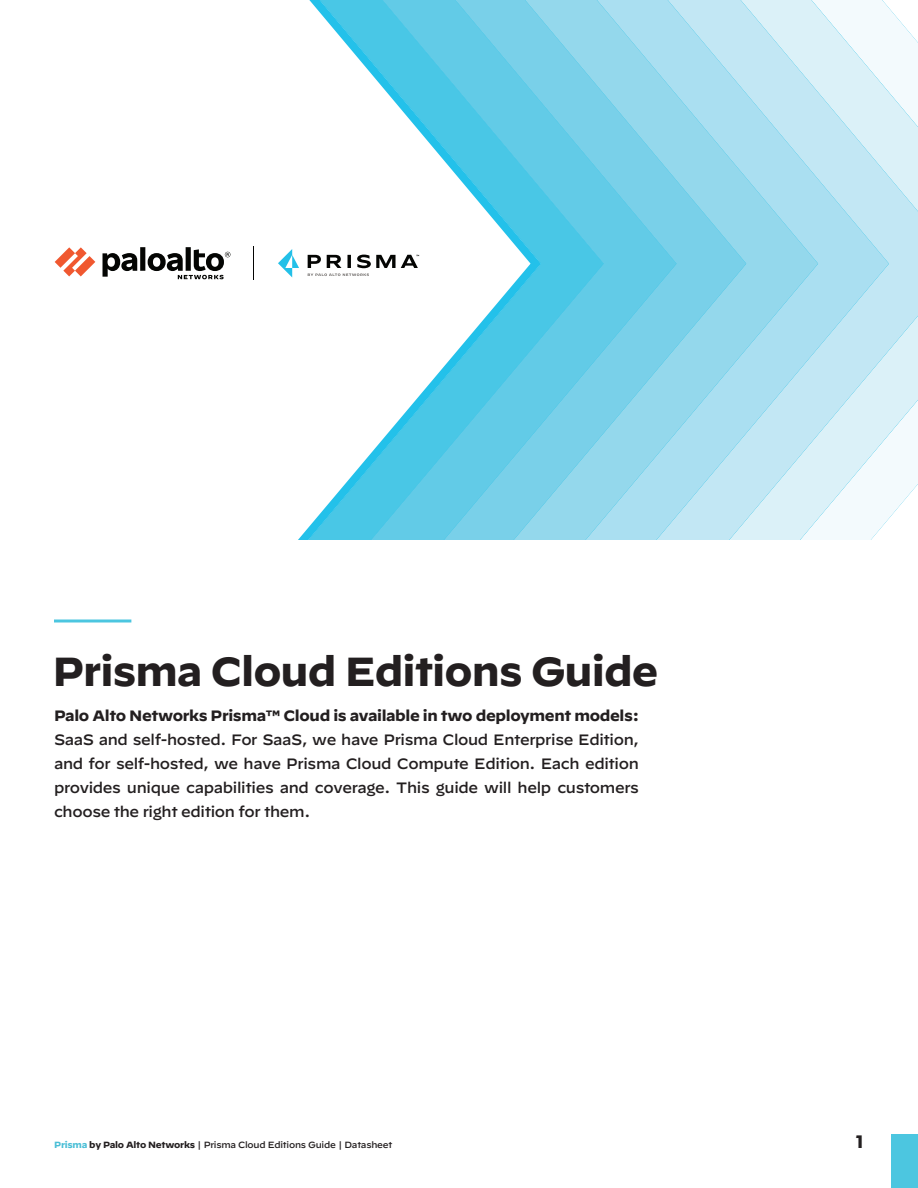
<style>
.page{position:relative;width:918px;height:1188px;background:#fff}
.page>*{position:absolute;margin:0;border:0;box-sizing:border-box;transform-origin:0 0}
.title-page-title{font:700 40.5px "Decimal";letter-spacing:-.025em;color:#231f20}
.t1{font:700 18px "Decimal";color:#231f20}
.title-page-intro-tex{font:500 15px/24px "Decimal";letter-spacing:-.025em;color:#231f20;text-align:justify}
.t2{font:500 9px "Decimal";letter-spacing:-.025em;color:#231f20}
.s1{font-weight:700}
.s2{font-weight:700;color:#4abed6}
</style>
<div class="page">
<svg style="left:55px;top:255px;width:6px;height:13px"></svg>
<svg style="left:889px;top:8px;width:29px;height:511px"></svg>
<svg style="left:818px;top:0;width:71px;height:540px"></svg>
<svg style="left:746px;top:0;width:72px;height:540px;background:#b6e3f2"></svg>
<svg style="left:676px;top:0;width:70px;height:540px;background:#a0dcee"></svg>
<svg style="left:603px;top:0;width:73px;height:540px;background:#88d4eb"></svg>
<svg style="left:541px;top:0;width:62px;height:540px;background:#70cee8"></svg>
<svg style="left:61px;top:0;width:480px;height:540px"></svg>
<div style="left:891px;top:1134px;width:27px;height:54px;background:#4cc6e0"></div>
<hr style="left:54px;top:620px;width:77px;height:2px;background:#4cc6e0">
<p class="title-page-title" style="left:52px;top:649px;width:607px">Prisma Cloud Editions Guide</p>
<p class="title-page-intro-tex" style="left:54px;top:702px;width:586px"><span class="s1">Palo Alto Networks Prisma™ Cloud is available in two deployment models:<br></span>SaaS and self-hosted. For SaaS, we have Prisma Cloud Enterprise Edition, and for self-hosted, we have Prisma Cloud Compute Edition. Each edition provides unique capabilities and coverage. This guide will help customers choose the right edition for them.</p>
<p class="t2" style="left:54px;top:1137px;width:340px"><span class="s2">Prisma</span> <span class="s1">by Palo Alto Networks</span> | Prisma Cloud Editions Guide | Datasheet</p>
<p class="t1" style="left:856px;top:1132px;width:10px">1</p>
</div>
